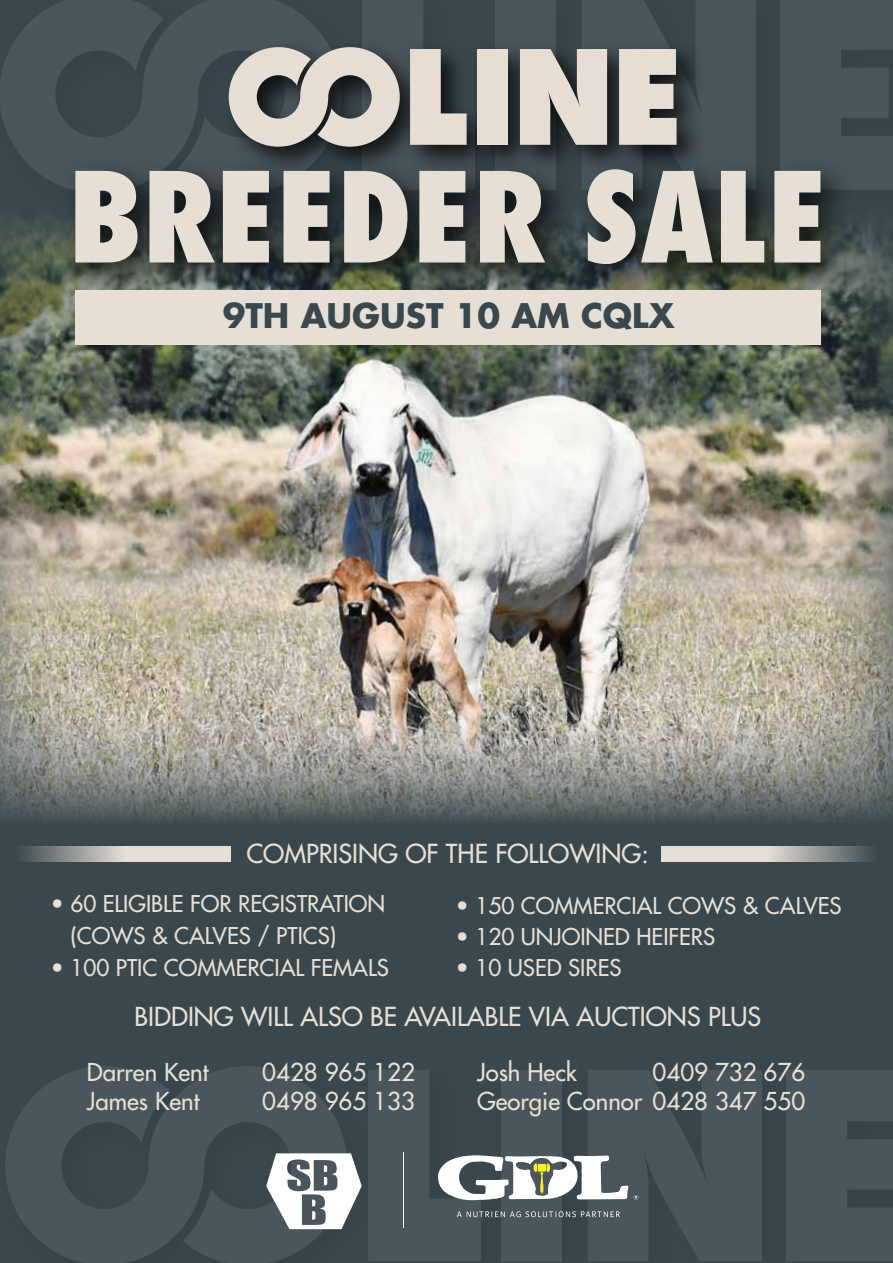
<style>
.page{position:relative;width:893px;height:1263px;background:#3a484e}
.page>*{position:absolute;margin:0;border:0;box-sizing:border-box;transform-origin:0 0}
.t1{font:800 condensed 121.5px "Futura";color:#e6dfd5}
.t2{font:700 33px "Futura";color:#3a484e}
.t3{font:25.5px "Futura";color:#e6dfd5}
.t4{font:24px/28.8px "Futura";color:#e6dfd5;text-align:right}
.t5{font:22.5px/32px "Futura";color:#e6dfd5}
</style>
<div class="page">
<div style="left:495px;top:0;width:61px;height:190px;background:#4a565b"></div>
<svg style="left:780px;top:0;width:113px;height:189px"></svg>
<svg style="left:0;top:0;width:229px;height:186px;fill:#4a565b"></svg>
<svg style="left:786px;top:1070px;width:107px;height:191px"></svg>
<svg style="left:5px;top:1066px;width:341px;height:197px;fill:#4a565b"></svg>
<img style="left:0;top:220px;width:893px;height:602px">
<div style="left:62px;top:157px;width:792px;height:141px;background:#000;opacity:.75"></div>
<div style="left:75px;top:290px;width:746px;height:54px;background:#e6dfd5"></div>
<svg style="left:661px;top:846px;width:210px;height:16px;background:#bdbbb5"></svg>
<svg style="left:22px;top:846px;width:209px;height:16px;background:#bdbbb5"></svg>
<div style="left:221px;top:39px;width:485px;height:136px;background:#000;opacity:.75"></div>
<div style="left:477px;top:49px;width:30px;height:96px;background:#e6ded4"></div>
<svg style="left:520px;top:0;width:236px;height:190px"></svg>
<svg style="left:229px;top:0;width:246px;height:190px"></svg>
<svg style="left:266px;top:1153px;width:96px;height:76px"></svg>
<svg style="left:368px;top:1070px;width:394px;height:191px"></svg>
<h1 class="t1" style="left:68px;top:139px;width:761px">BREEDER SALE</h1>
<h2 class="t2" style="left:223px;top:293px;width:453px">9TH AUGUST 10 AM CQLX</h2>
<p class="t3" style="left:246px;top:837px;width:33px">COMPRISING</p>
<p class="t3" style="left:405px;top:837px;width:56px">OF THE</p>
<p class="t3" style="left:495px;top:837px;width:17px">FOLLOWING</p>
<p class="t3" style="left:641px;top:837px;width:9px">:</p>
<p class="t5" style="left:70px;top:887px;width:316px;text-indent:-20px">• 60 ELIGIBLE FOR REGISTRATION (COWS &amp; CALVES / PTICS)</p>
<p class="t5" style="left:51px;top:951px;width:339px">• 100 PTIC COMMERCIAL FEMALS</p>
<p class="t5" style="left:456px;top:889px;width:387px">• 150 COMMERCIAL COWS &amp; CALVES</p>
<p class="t5" style="left:456px;top:920px;width:261px">• 120 UNJOINED HEIFERS</p>
<p class="t5" style="left:456px;top:951px;width:167px">• 10 USED SIRES</p>
<p class="t3" style="left:135px;top:1000px;width:29px">BIDDING</p>
<p class="t3" style="left:241px;top:1000px;width:15px">WILL</p>
<p class="t3" style="left:300px;top:1000px;width:17px">ALSO</p>
<p class="t3" style="left:370px;top:1000px;width:49px">BE AVAILABLE</p>
<p class="t3" style="left:529px;top:1000px;width:15px">VIA</p>
<p class="t3" style="left:576px;top:1000px;width:34px">AUCTIONS</p>
<p class="t3" style="left:708px;top:1000px;width:27px">PLUS</p>
<p class="t4" style="left:87px;top:1058px;width:123px">DARREN KENT</p>
<p class="t4" style="left:262px;top:1058px;width:154px">0428 965 122</p>
<p class="t4" style="left:87px;top:1086px;width:114px">JAMES KENT</p>
<p class="t4" style="left:262px;top:1086px;width:154px">0498 965 133</p>
<p class="t4" style="left:477px;top:1058px;width:101px">JOSH HECK</p>
<p class="t4" style="left:477px;top:1058px;width:330px">0409 732 676<br>GEORGIE CONNOR 0428 347 550</p>
</div>
